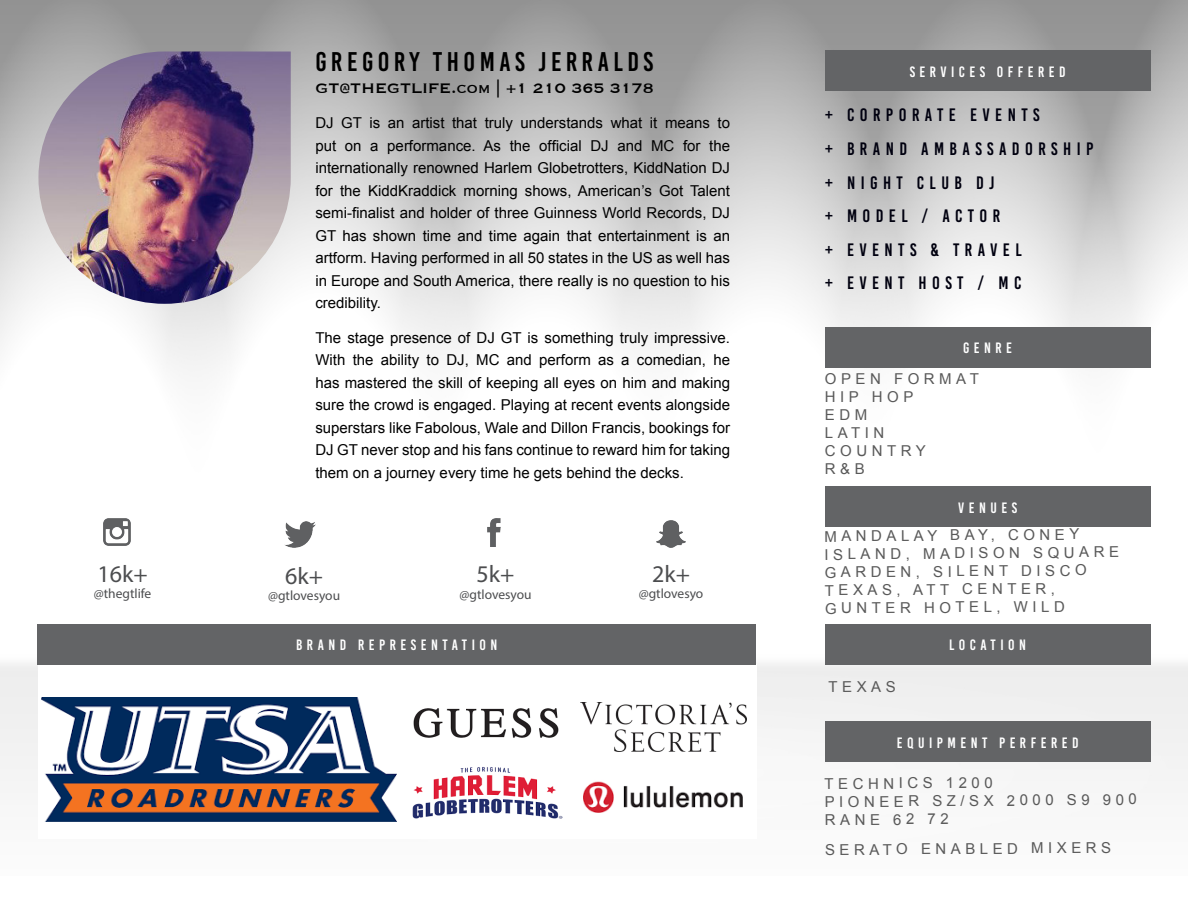
<style>
.page{position:relative;width:1188px;height:918px;background:#fff}
.page>*{position:absolute;margin:0;border:0;box-sizing:border-box;transform-origin:0 0}
.t1{font:27px "Bebas Kai";letter-spacing:.165em;color:#000}
.t2{font:24px "Myriad Pro";color:#4c4d4f}
.t3{font:18px "Bebas Kai";letter-spacing:.3em;color:#00000f}
.t4{font:18px "Copperplate";color:#000}
.t5{font:15px/22.5px "Arial";color:#000;text-align:justify}
.t6{font:15px/18px "Arial";letter-spacing:.3em;color:#595959}
.t7{font:15px "Bebas Kai";letter-spacing:.3em;color:#fff}
.t8{font:13.5px "Myriad Pro";color:#4c4d4f}
</style>
<div class="page">
<img style="left:0;top:0;width:1188px;height:788px">
<div style="left:38px;top:664px;width:719px;height:175px;background:#fff"></div>
<img style="left:41px;top:697px;width:356px;height:125px">
<img style="left:583px;top:781px;width:160px;height:32px">
<img style="left:38px;top:52px;width:253px;height:252px">
<img style="left:412px;top:767px;width:151px;height:52px">
<img style="left:413px;top:708px;width:146px;height:30px">
<img style="left:582px;top:703px;width:165px;height:49px">
<div style="left:38px;top:624px;width:718px;height:40px;background:#636466"></div>
<div style="left:825px;top:51px;width:325px;height:40px;background:#636466"></div>
<div style="left:825px;top:487px;width:325px;height:40px;background:#636466"></div>
<div style="left:825px;top:722px;width:325px;height:40px;background:#636466"></div>
<img style="left:284px;top:522px;width:31px;height:25px">
<img style="left:104px;top:519px;width:26px;height:26px">
<img style="left:487px;top:519px;width:13px;height:27px">
<img style="left:657px;top:521px;width:28px;height:26px">
<div style="left:825px;top:624px;width:325px;height:40px;background:#636466"></div>
<div style="left:825px;top:327px;width:325px;height:41px;background:#636466"></div>
<p class="t2" style="left:98px;top:559px;width:52px">16k+</p>
<p class="t8" style="left:94px;top:586px;width:59px">@thegtlife</p>
<p class="t1" style="left:315px;top:48px;width:339px">GREGORY THOMAS JERRALDS</p>
<p class="t4" style="left:315px;top:76px;width:340px">GT@THEGTLIFE.com | +1 210 365 3178</p>
<p class="t5" style="left:315px;top:112px;width:416px">DJ GT is an artist that truly understands what it means to put on a performance. As the official DJ and MC for the internationally renowned Harlem Globetrotters, KiddNation DJ for the KiddKraddick morning shows, American’s Got Talent semi-finalist and holder of three Guinness World Records, DJ GT has shown time and time again that entertainment is an artform. Having performed in all 50 states in the US as well has in Europe and South America, there really is no question to his credibility.</p>
<p class="t5" style="left:315px;top:326px;width:416px">The stage presence of DJ GT is something truly impressive.<br>With the ability to DJ, MC and perform as a comedian, he has mastered the skill of keeping all eyes on him and making sure the crowd is engaged. Playing at recent events alongside superstars like Fabolous, Wale and Dillon Francis, bookings for DJ GT never stop and his fans continue to reward him for taking them on a journey every time he gets behind the decks.</p>
<p class="t2" style="left:285px;top:561px;width:39px">6k+</p>
<p class="t8" style="left:268px;top:587px;width:74px">@gtlovesyou</p>
<p class="t2" style="left:477px;top:559px;width:39px">5k+</p>
<p class="t8" style="left:460px;top:586px;width:74px">@gtlovesyou</p>
<p class="t2" style="left:652px;top:559px;width:39px">2k+</p>
<p class="t8" style="left:639px;top:586px;width:66px">@gtlovesyo</p>
<p class="t7" style="left:910px;top:63px;width:158px">SERVICES OFFERED</p>
<p class="t3" style="left:825px;top:106px;width:216px">+ CORPORATE EVENTS</p>
<p class="t3" style="left:825px;top:139px;width:270px">+ BRAND AMBASSADORSHIP</p>
<p class="t3" style="left:825px;top:173px;width:171px">+ NIGHT CLUB DJ</p>
<p class="t3" style="left:825px;top:206px;width:177px">+ MODEL / ACTOR</p>
<p class="t3" style="left:825px;top:240px;width:198px">+ EVENTS &amp; TRAVEL</p>
<p class="t3" style="left:825px;top:274px;width:198px">+ EVENT HOST / MC</p>
<p class="t7" style="left:963px;top:340px;width:51px">GENRE</p>
<p class="t6" style="left:825px;top:370px;width:155px">OPEN FORMAT<br>HIP HOP<br>EDM<br>LATIN<br>COUNTRY<br>R&amp;B</p>
<p class="t7" style="left:958px;top:499px;width:60px">VENUES</p>
<p class="t6" style="left:824px;top:529px;width:296px;rotate:-1deg">MANDALAY BAY, CONEY<br>ISLAND, MADISON SQUARE<br>GARDEN, SILENT DISCO<br>TEXAS, ATT CENTER,<br>GUNTER HOTEL, WILD</p>
<p class="t7" style="left:296px;top:637px;width:203px">BRAND REPRESENTATION</p>
<p class="t7" style="left:949px;top:637px;width:78px">LOCATION</p>
<p class="t6" style="left:828px;top:678px;width:69px;rotate:-1deg">TEXAS</p>
<p class="t7" style="left:897px;top:734px;width:183px">EQUIPMENT PERFERED</p>
<p class="t6" style="left:824px;top:776px;width:314px;rotate:-1deg">TECHNICS 1200<br>PIONEER SZ/SX 2000 S9 900<br>RANE 62 72</p>
<p class="t6" style="left:825px;top:842px;width:288px;rotate:-1deg">SERATO ENABLED MIXERS</p>
</div>
